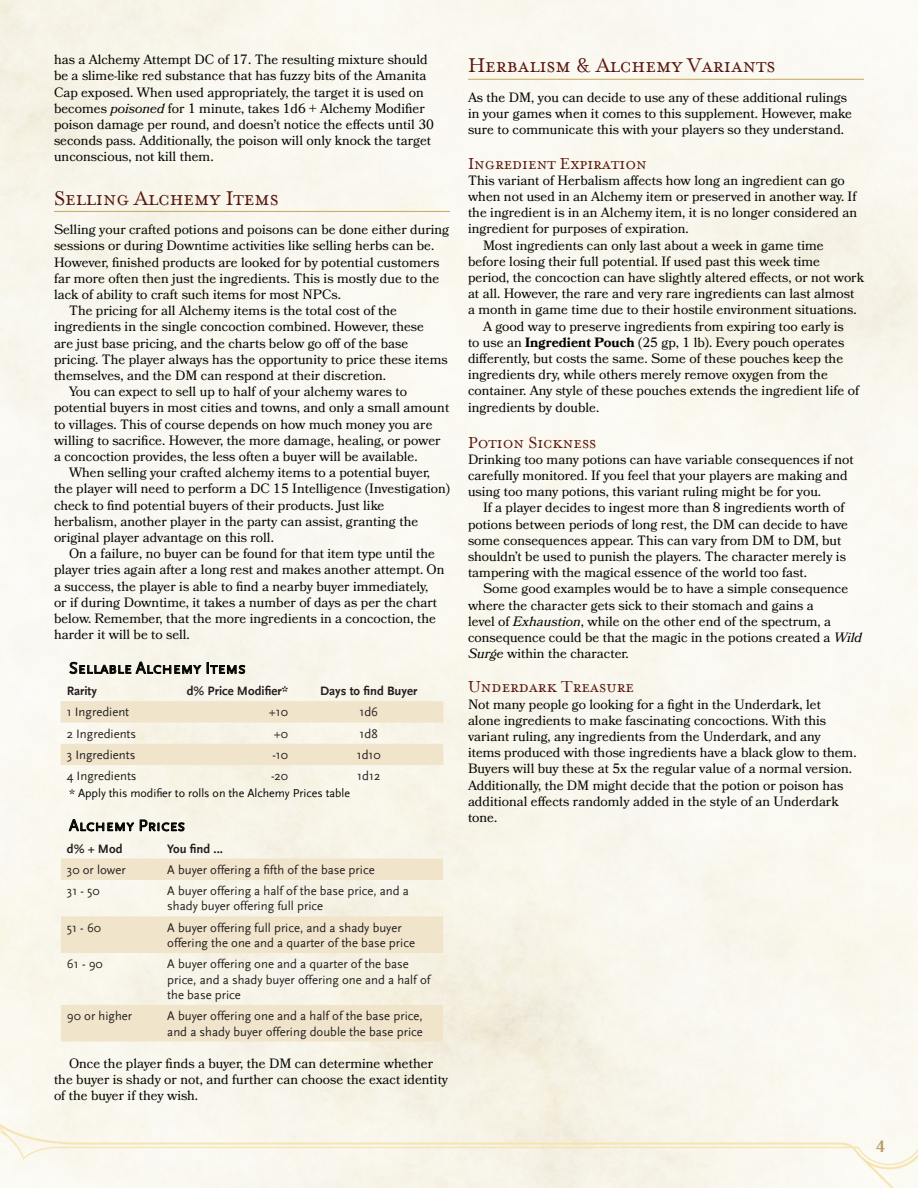
<style>
.page{position:relative;width:918px;height:1188px;background:#fff}
.page>*{position:absolute;margin:0;border:0;box-sizing:border-box;transform-origin:0 0}
.t1{font:22.5px "Mrs Eaves Small Caps";color:#58170d}
.t2{font:18px "Mrs Eaves Small Caps";color:#58170d}
.t3{font:16.5px "Scala Sans Caps";color:#040503}
.t4{font:600 16.5px "Bookmania";color:#b89a67}
.t5{font:13.5px/16.2px "Bookmania";color:#040503}
.t6{font:12.75px/15.3px "Scala Sans";color:#231f20}
.t7{font:700 12.75px "Scala Sans Web W03";color:#231f20}
.t8{font:12px "Scala Sans";color:#040503}
.s1{font-style:italic}
.s2{font-weight:700}
</style>
<div class="page">
<hr style="left:54px;top:211px;width:396px;height:1px;background:#cbaf68">
<svg style="left:69px;top:661px;width:177px;height:13px;background:#a4a39b"></svg>
<div style="left:61px;top:701px;width:382px;height:21px;background:#f0e4cb"></div>
<div style="left:61px;top:744px;width:382px;height:21px;background:#f0e4cb"></div>
<svg style="left:68px;top:819px;width:117px;height:13px;background:#a7a59d"></svg>
<svg style="left:61px;top:859px;width:382px;height:183px;background:#f3ebd8"></svg>
<hr style="left:468px;top:79px;width:396px;height:1px;background:#cbaf68">
<p class="t5" style="left:54px;top:51px;width:381px">has a Alchemy Attempt DC of 17. The resulting mixture should be a slime-like red substance that has fuzzy bits of the Amanita Cap exposed. When used appropriately, the target it is used on becomes <span class="s1">poisoned</span> for 1 minute, takes 1d6 + Alchemy Modifier poison damage per round, and doesn’t notice the effects until 30 seconds pass. Additionally, the poison will only knock the target unconscious, not kill them.</p>
<p class="t1" style="left:54px;top:186px;width:226px">Selling Alchemy Items</p>
<p class="t5" style="left:54px;top:221px;width:397px">Selling your crafted potions and poisons can be done either during sessions or during Downtime activities like selling herbs can be.<br>However, finished products are looked for by potential customers far more often then just the ingredients. This is mostly due to the lack of ability to craft such items for most NPCs.</p>
<p class="t5" style="left:54px;top:302px;width:395px;text-indent:15px">The pricing for all Alchemy items is the total cost of the ingredients in the single concoction combined. However, these<br>are just base pricing, and the charts below go off of the base pricing. The player always has the opportunity to price these items themselves, and the DM can respond at their discretion.</p>
<p class="t5" style="left:54px;top:383px;width:397px;text-indent:15px">You can expect to sell up to half of your alchemy wares to potential buyers in most cities and towns, and only a small amount to villages. This of course depends on how much money you are willing to sacrifice. However, the more damage, healing, or power a concoction provides, the less often a buyer will be available.</p>
<p class="t5" style="left:54px;top:464px;width:398px;text-indent:15px">When selling your crafted alchemy items to a potential buyer, the player will need to perform a DC 15 Intelligence (Investigation) check to find potential buyers of their products. Just like herbalism, another player in the party can assist, granting the original player advantage on this roll.</p>
<p class="t5" style="left:54px;top:545px;width:392px;text-indent:15px">On a failure, no buyer can be found for that item type until the player tries again after a long rest and makes another attempt. On a success, the player is able to find a nearby buyer immediately,<br>or if during Downtime, it takes a number of days as per the chart below. Remember, that the more ingredients in a concoction, the harder it will be to sell.</p>
<p class="t3" style="left:69px;top:659px;width:178px">Sellable Alchemy Items</p>
<p class="t7" style="left:67px;top:684px;width:32px">Rarity</p>
<p class="t7" style="left:187px;top:684px;width:103px">d% Price Modifier*</p>
<p class="t7" style="left:320px;top:684px;width:99px">Days to find Buyer</p>
<p class="t6" style="left:67px;top:705px;width:64px">1 Ingredient</p>
<p class="t6" style="left:269px;top:705px;width:21px">+10</p>
<p class="t6" style="left:359px;top:705px;width:20px">1d6</p>
<p class="t6" style="left:67px;top:726px;width:71px">2 Ingredients</p>
<p class="t6" style="left:274px;top:726px;width:16px">+0</p>
<p class="t6" style="left:360px;top:726px;width:20px">1d8</p>
<p class="t6" style="left:67px;top:748px;width:70px">3 Ingredients</p>
<p class="t6" style="left:272px;top:748px;width:17px">-10</p>
<p class="t6" style="left:357px;top:748px;width:26px">1d10</p>
<p class="t6" style="left:67px;top:769px;width:71px">4 Ingredients</p>
<p class="t6" style="left:271px;top:769px;width:19px">-20</p>
<p class="t6" style="left:357px;top:769px;width:25px">1d12</p>
<p class="t8" style="left:69px;top:786px;width:283px">* Apply this modifier to rolls on the Alchemy Prices table</p>
<p class="t3" style="left:69px;top:816px;width:118px">Alchemy Prices</p>
<p class="t7" style="left:67px;top:841px;width:57px">d% + Mod</p>
<p class="t7" style="left:167px;top:841px;width:57px">You find ...</p>
<p class="t6" style="left:67px;top:862px;width:60px">30 or lower</p>
<p class="t6" style="left:167px;top:862px;width:209px">A buyer offering a fifth of the base price</p>
<p class="t6" style="left:67px;top:884px;width:34px">31 - 50</p>
<p class="t6" style="left:167px;top:884px;width:243px">A buyer offering a half of the base price, and a shady buyer offering full price</p>
<p class="t6" style="left:67px;top:920px;width:36px">51 - 60</p>
<p class="t6" style="left:167px;top:920px;width:249px">A buyer offering full price, and a shady buyer offering the one and a quarter of the base price</p>
<p class="t6" style="left:67px;top:957px;width:38px">61 - 90</p>
<p class="t6" style="left:167px;top:957px;width:265px">A buyer offering one and a quarter of the base price, and a shady buyer offering one and a half of the base price</p>
<p class="t6" style="left:67px;top:1009px;width:67px">90 or higher</p>
<p class="t6" style="left:167px;top:1009px;width:257px">A buyer offering one and a half of the base price, and a shady buyer offering double the base price</p>
<p class="t5" style="left:54px;top:1055px;width:396px;text-indent:15px">Once the player finds a buyer, the DM can determine whether the buyer is shady or not, and further can choose the exact identity of the buyer if they wish.</p>
<p class="t1" style="left:468px;top:54px;width:309px">Herbalism &amp; Alchemy Variants</p>
<p class="t5" style="left:468px;top:89px;width:386px">As the DM, you can decide to use any of these additional rulings in your games when it comes to this supplement. However, make sure to communicate this with your players so they understand.</p>
<p class="t2" style="left:468px;top:154px;width:180px">Ingredient Expiration</p>
<p class="t5" style="left:468px;top:172px;width:391px">This variant of Herbalism affects how long an ingredient can go when not used in an Alchemy item or preserved in another way. If the ingredient is in an Alchemy item, it is no longer considered an ingredient for purposes of expiration.</p>
<p class="t5" style="left:468px;top:237px;width:397px;text-indent:15px">Most ingredients can only last about a week in game time before losing their full potential. If used past this week time period, the concoction can have slightly altered effects, or not work at all. However, the rare and very rare ingredients can last almost a month in game time due to their hostile environment situations.</p>
<p class="t5" style="left:468px;top:318px;width:393px;text-indent:15px">A good way to preserve ingredients from expiring too early is<br>to use an <span class="s2">Ingredient Pouch</span> (25 gp, 1 lb). Every pouch operates differently, but costs the same. Some of these pouches keep the ingredients dry, while others merely remove oxygen from the container. Any style of these pouches extends the ingredient life of ingredients by double.</p>
<p class="t2" style="left:468px;top:433px;width:130px">Potion Sickness</p>
<p class="t5" style="left:468px;top:451px;width:387px">Drinking too many potions can have variable consequences if not carefully monitored. If you feel that your players are making and using too many potions, this variant ruling might be for you.</p>
<p class="t5" style="left:468px;top:500px;width:382px;text-indent:15px">If a player decides to ingest more than 8 ingredients worth of potions between periods of long rest, the DM can decide to have some consequences appear. This can vary from DM to DM, but shouldn’t be used to punish the players. The character merely is tampering with the magical essence of the world too fast.</p>
<p class="t5" style="left:468px;top:581px;width:396px;text-indent:15px">Some good examples would be to have a simple consequence where the character gets sick to their stomach and gains a<br>level of <span class="s1">Exhaustion</span>, while on the other end of the spectrum, a consequence could be that the magic in the potions created a <span class="s1">Wild Surge</span> within the character.</p>
<p class="t2" style="left:468px;top:678px;width:167px">Underdark Treasure</p>
<p class="t5" style="left:468px;top:696px;width:390px">Not many people go looking for a fight in the Underdark, let alone ingredients to make fascinating concoctions. With this variant ruling, any ingredients from the Underdark, and any items produced with those ingredients have a black glow to them.<br>Buyers will buy these at 5x the regular value of a normal version.<br>Additionally, the DM might decide that the potion or poison has additional effects randomly added in the style of an Underdark tone.</p>
<p class="t4" style="left:876px;top:1137px;width:11px">4</p>
</div>
